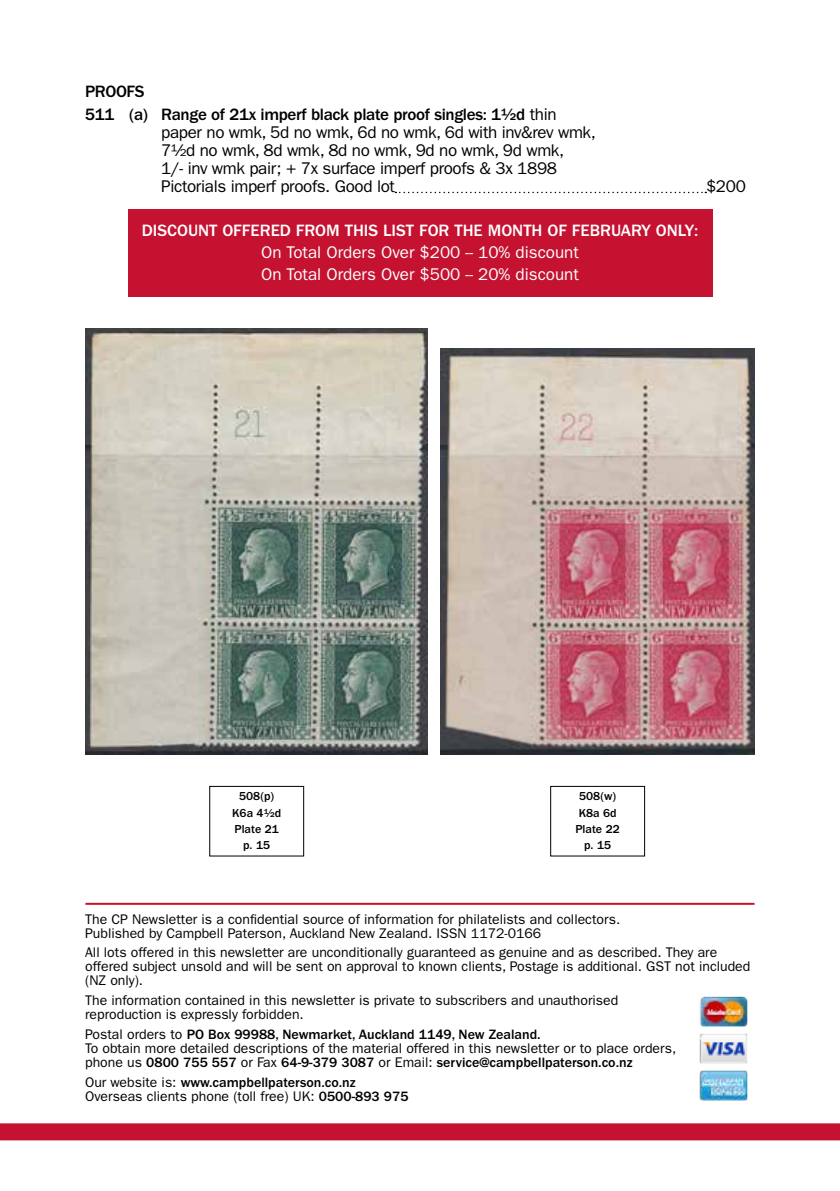
<style>
.page{position:relative;width:840px;height:1191px;background:#fff}
.page>*{position:absolute;margin:0;border:0;box-sizing:border-box;transform-origin:0 0}
.t1{font:17px/18px "ITC Franklin Gothic Std";letter-spacing:-.02em;color:#000}
.t2{font:17px/22px "ITC Franklin Gothic Std";color:#fff}
.t3{font:500 17px/23.6px "ITC Franklin Gothic Std";letter-spacing:-.02em;color:#000}
.t4{font:500 17px "ITC Franklin Gothic Std";color:#fff}
.t5{font:14px/14px "ITC Franklin Gothic Std";color:#000}
.t6{font:500 12px/16.2px "ITC Franklin Gothic Std";color:#000;text-align:center}
.s1{font-weight:400}
.s2{font-weight:500}
</style>
<div class="page">
<div style="left:128px;top:209px;width:583px;height:88px;background:#c41230"></div>
<div style="left:0;top:1123px;width:839px;height:17px;background:#c41230"></div>
<img style="left:699px;top:996px;width:48px;height:30px">
<img style="left:699px;top:1033px;width:48px;height:30px">
<img style="left:699px;top:1070px;width:48px;height:30px">
<hr style="left:85px;top:902px;width:669px;height:2px;background:#c41230">
<svg style="left:395px;top:192px;width:311px;height:1px"></svg>
<img style="left:85px;top:329px;width:342px;height:425px">
<img style="left:440px;top:348px;width:314px;height:406px">
<div style="left:209px;top:786px;width:95px;height:70px;border:1px solid #000"></div>
<div style="left:550px;top:786px;width:94px;height:70px;border:1px solid #000"></div>
<p class="t3" style="left:85px;top:79px;width:472px">PROOFS<br>511 (a) Range of 21x imperf black plate proof singles: 1½d <span class="s1">thin</span></p>
<p class="t1" style="left:161px;top:124px;width:436px">paper no wmk, 5d no wmk, 6d no wmk, 6d with inv&amp;rev wmk, 7½d no wmk, 8d wmk, 8d no wmk, 9d no wmk, 9d wmk,<br>1/- inv wmk pair; + 7x surface imperf proofs &amp; 3x 1898<br>Pictorials imperf proofs. Good lot</p>
<p class="t1" style="left:705px;top:178px;width:41px">$200</p>
<p class="t4" style="left:142px;top:221px;width:557px">DISCOUNT OFFERED FROM THIS LIST FOR THE MONTH OF FEBRUARY ONLY:</p>
<p class="t2" style="left:261px;top:241px;width:319px">On Total Orders Over $200 -- 10% discount<br>On Total Orders Over $500 -- 20% discount</p>
<p class="t6" style="left:232px;top:788px;width:50px">508(p)<br>K6a 4½d<br>Plate 21 p. 15</p>
<p class="t6" style="left:575px;top:788px;width:46px">508(w)<br>K8a 6d<br>Plate 22 p. 15</p>
<p class="t5" style="left:85px;top:912px;width:536px">The CP Newsletter is a confidential source of information for philatelists and collectors.<br>Published by Campbell Paterson, Auckland New Zealand. ISSN 1172-0166</p>
<p class="t5" style="left:85px;top:945px;width:666px">All lots offered in this newsletter are unconditionally guaranteed as genuine and as described. They are offered subject unsold and will be sent on approval to known clients, Postage is additional. GST not included (NZ only).</p>
<p class="t5" style="left:85px;top:993px;width:534px">The information contained in this newsletter is private to subscribers and unauthorised reproduction is expressly forbidden.</p>
<p class="t5" style="left:85px;top:1027px;width:592px">Postal orders to <span class="s2">PO Box 99988, Newmarket, Auckland 1149, New Zealand.<br></span>To obtain more detailed descriptions of the material offered in this newsletter or to place orders, phone us <span class="s2">0800 755 557</span> or Fax <span class="s2">64-9-379 3087</span> or Email: <span class="s2">service@campbellpaterson.co.nz</span></p>
<p class="t5" style="left:85px;top:1074px;width:325px">Our website is: <span class="s2">www.campbellpaterson.co.nz<br></span>Overseas clients phone (toll free) UK: <span class="s2">0500-893 975</span></p>
</div>
